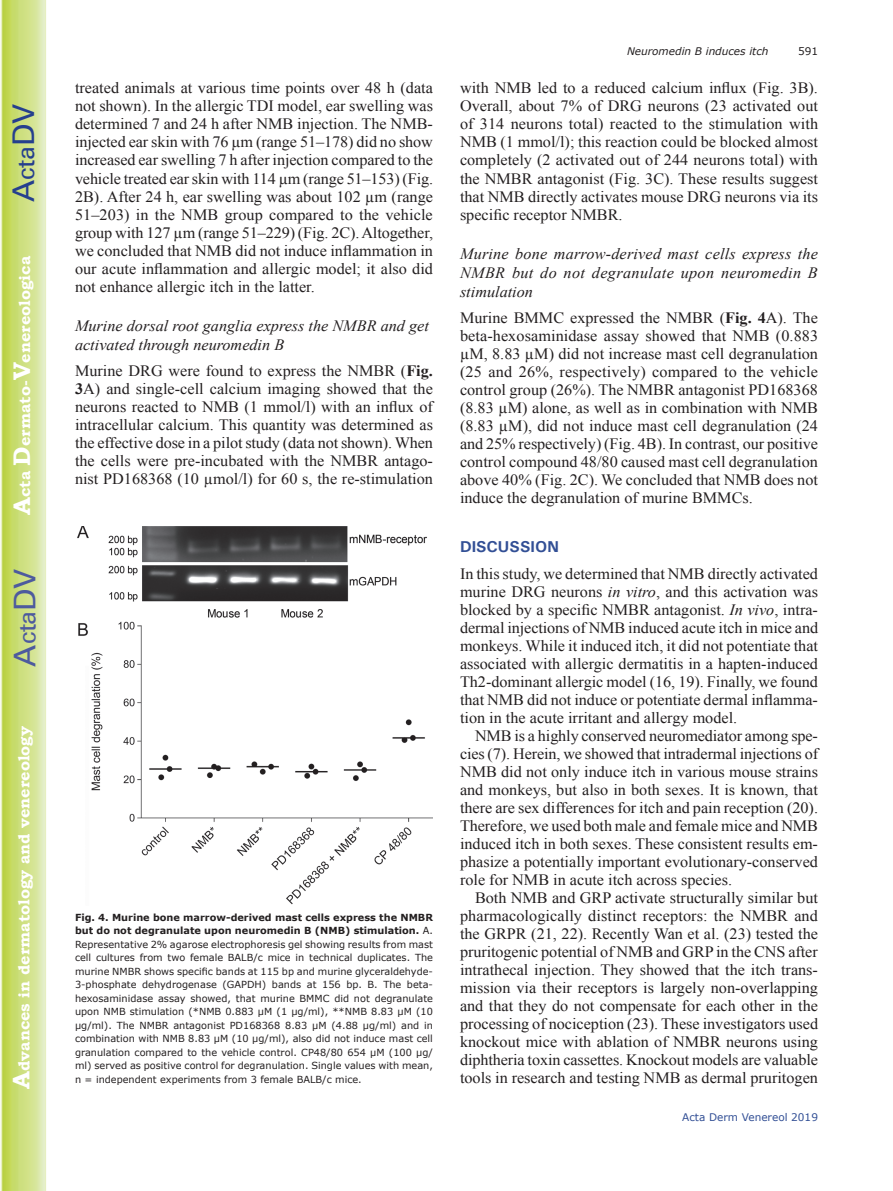
<style>
.page{position:relative;width:893px;height:1191px;background:#fff}
.page>*{position:absolute;margin:0;border:0;box-sizing:border-box;transform-origin:0 0}
.t1{font:30px "Univers";color:#4d5a9e}
.t2{font:30px "Univers";color:#253f8e}
.t3{font:15.75px/18px "Times New Roman";color:#231f20;text-align:justify}
.t4{font:italic 15.75px/18.9px "Times New Roman";color:#231f20}
.t5{font:700 15.75px "Bookman Old Style";color:#fff}
.t6{font:700 15.75px "Univers";color:#324f95}
.t7{font:italic 10.5px "Verdana";color:#231f20}
.t8{font:10.5px "Verdana";color:#324f95}
.t9{font:10.5px "Verdana";color:#231f20}
.t10{font:9.75px/13.5px "Verdana";color:#231f20;text-align:justify}
.s1{font-size:24px}
.s2{font-weight:700}
.s3{font-style:italic}
</style>
<div class="page">
<svg style="left:1px;top:0;width:45px;height:1191px;background:#cfe084"></svg>
<img style="left:77px;top:526px;width:356px;height:379px">
<h1 class="t2" style="left:6px;top:202px;width:100px;rotate:-90deg">A<span class="s1">cta</span>DV</h1>
<p class="t5" style="left:15px;top:515px;width:260px;rotate:-90deg"><span class="s1">A</span>cta <span class="s1">D</span>ermato-<span class="s1">V</span>enereologica</p>
<h1 class="t1" style="left:7px;top:666px;width:100px;rotate:-90deg">A<span class="s1">cta</span>DV</h1>
<p class="t5" style="left:15px;top:1088px;width:364px;rotate:-90deg"><span class="s1">A</span>dvances in dermatology and venereology</p>
<p class="t3" style="left:75px;top:79px;width:360px">treated animals at various time points over 48 h (data not shown). In the allergic TDI model, ear swelling was determined 7 and 24 h after NMB injection. The NMB&shy;injected ear skin with 76 µm (range 51–178) did no show increased ear swelling 7 h after injection compared to the vehicle treated ear skin with 114 µm (range 51–153) (Fig.<br>2B). After 24 h, ear swelling was about 102 µm (range 51–203) in the NMB group compared to the vehicle group with 127 µm (range 51–229) (Fig. 2C). Altogether, we concluded that NMB did not induce inflammation in our acute inflammation and allergic model; it also did not enhance allergic itch in the latter.</p>
<p class="t4" style="left:75px;top:316px;width:355px">Murine dorsal root ganglia express the NMBR and get activated through neuromedin B</p>
<p class="t3" style="left:75px;top:361px;width:360px">Murine DRG were found to express the NMBR (<span class="s2">Fig.<br>3</span>A) and single-cell calcium imaging showed that the neurons reacted to NMB (1 mmol/l) with an influx of intracellular calcium. This quantity was determined as the effective dose in a pilot study (data not shown). When the cells were pre-incubated with the NMBR antago&shy;nist PD168368 (10 µmol/l) for 60 s, the re-stimulation</p>
<p class="t10" style="left:75px;top:910px;width:359px"><span class="s2">Fig. 4. Murine bone marrow-derived mast cells express the NMBR but do not degranulate upon neuromedin B (NMB) stimulation.</span> A.<br>Representative 2% agarose electrophoresis gel showing results from mast cell cultures from two female BALB/c mice in technical duplicates. The murine NMBR shows specific bands at 115 bp and murine glyceraldehyde-3-phosphate dehydrogenase (GAPDH) bands at 156 bp. B. The beta&shy;hexosaminidase assay showed, that murine BMMC did not degranulate upon NMB stimulation (*NMB 0.883 µM (1 µg/ml), **NMB 8.83 µM (10 µg/ml). The NMBR antagonist PD168368 8.83 µM (4.88 µg/ml) and in combination with NMB 8.83 µM (10 µg/ml), also did not induce mast cell granulation compared to the vehicle control. CP48/80 654 µM (100 µg/ ml) served as positive control for degranulation. Single values with mean, n = independent experiments from 3 female BALB/c mice.</p>
<p class="t7" style="left:627px;top:44px;width:143px">Neuromedin B induces itch</p>
<p class="t9" style="left:798px;top:44px;width:22px">591</p>
<p class="t3" style="left:460px;top:79px;width:360px">with NMB led to a reduced calcium influx (Fig. 3B).<br>Overall, about 7% of DRG neurons (23 activated out of 314 neurons total) reacted to the stimulation with NMB (1 mmol/l); this reaction could be blocked almost completely (2 activated out of 244 neurons total) with the NMBR antagonist (Fig. 3C). These results suggest that NMB directly activates mouse DRG neurons via its specific receptor NMBR.</p>
<p class="t4" style="left:460px;top:244px;width:360px;text-align:justify">Murine bone marrow-derived mast cells express the NMBR but do not degranulate upon neuromedin B stimulation</p>
<p class="t3" style="left:460px;top:308px;width:360px">Murine BMMC expressed the NMBR (<span class="s2">Fig. 4</span>A). The beta-hexosaminidase assay showed that NMB (0.883 µM, 8.83 µM) did not increase mast cell degranulation (25 and 26%, respectively) compared to the vehicle control group (26%). The NMBR antagonist PD168368 (8.83 µM) alone, as well as in combination with NMB (8.83 µM), did not induce mast cell degranulation (24 and 25% respectively) (Fig. 4B). In contrast, our positive control compound 48/80 caused mast cell degranulation above 40% (Fig. 2C). We concluded that NMB does not induce the degranulation of murine BMMCs.</p>
<p class="t6" style="left:460px;top:536px;width:101px">DISCUSSION</p>
<p class="t3" style="left:460px;top:564px;width:360px">In this study, we determined that NMB directly activated murine DRG neurons <span class="s3">in vitro</span>, and this activation was blocked by a specific NMBR antagonist. <span class="s3">In vivo</span>, intra&shy;dermal injections of NMB induced acute itch in mice and monkeys. While it induced itch, it did not potentiate that associated with allergic dermatitis in a hapten-induced Th2-dominant allergic model (16, 19). Finally, we found that NMB did not induce or potentiate dermal inflamma&shy;tion in the acute irritant and allergy model.</p>
<p class="t3" style="left:460px;top:726px;width:360px;text-indent:15px">NMB is a highly conserved neuromediator among spe&shy;cies (7). Herein, we showed that intradermal injections of NMB did not only induce itch in various mouse strains and monkeys, but also in both sexes. It is known, that there are sex differences for itch and pain reception (20).<br>Therefore, we used both male and female mice and NMB induced itch in both sexes. These consistent results em&shy;phasize a potentially important evolutionary-conserved role for NMB in acute itch across species.</p>
<p class="t3" style="left:460px;top:888px;width:360px;text-indent:15px">Both NMB and GRP activate structurally similar but pharmacologically distinct receptors: the NMBR and the GRPR (21, 22). Recently Wan et al. (23) tested the pruritogenic potential of NMB and GRP in the CNS after intrathecal injection. They showed that the itch trans&shy;mission via their receptors is largely non-overlapping and that they do not compensate for each other in the processing of nociception (23). These investigators used knockout mice with ablation of NMBR neurons using diphtheria toxin cassettes. Knockout models are valuable tools in research and testing NMB as dermal pruritogen</p>
<p class="t8" style="left:682px;top:1109px;width:137px">Acta Derm Venereol 2019</p>
</div>
